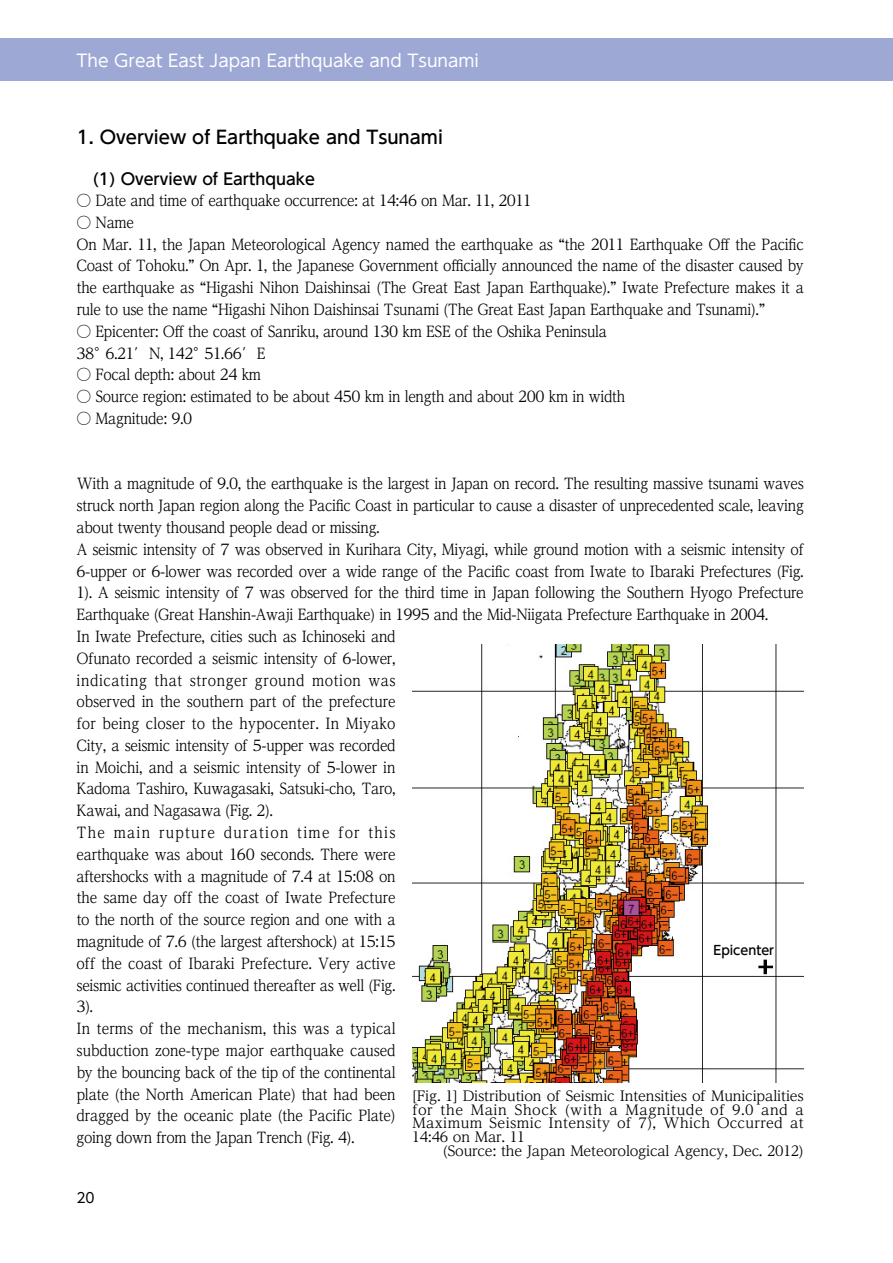
<style>
.page{position:relative;width:893px;height:1263px;background:#fff}
.page>*{position:absolute;margin:0;border:0;box-sizing:border-box;transform-origin:0 0}
.t1{font:500 18px "UD Shin Go Pro";color:#000}
.t2{font:16.95px "UD Shin Go Pr 6";color:#fff}
.t3{font:500 15.9px "UD Shin Go Pr 6";color:#000}
.t4{font:14.85px/21.8px "UD Reimin Pr 6";letter-spacing:-.02em;color:#000;scale:.9 1}
.t5{font:14.85px/21.8px "UD Reimin Pr 6";letter-spacing:-.02em;color:#000}
.t6{font:13.8px/13.8px "UD Reimin Pr 6";letter-spacing:-.005em;color:#000;text-align:justify}
.t7{font:13.8px "UD Shin Go Pr 6";color:#000}
.t8{font:500 12.75px "UD Shin Go Pro";color:#000}
</style>
<div class="page">
<div style="left:0;top:38px;width:893px;height:43px;background:#9ea8d4"></div>
<img style="left:412px;top:644px;width:392px;height:438px">
<div style="left:705px;top:935px;width:69px;height:22px;background:#fff"></div>
<p class="t2" style="left:77px;top:47px;width:404px">The Great East Japan Earthquake and Tsunami</p>
<p class="t1" style="left:77px;top:123px;width:368px">1. Overview of Earthquake and Tsunami</p>
<p class="t3" style="left:77px;top:166px;width:240px">　(1) Overview of Earthquake</p>
<p class="t5" style="left:77px;top:189px;width:457px">○ Date and time of earthquake occurrence: at 14:46 on Mar. 11, 2011</p>
<p class="t5" style="left:77px;top:211px;width:729px">○ Name<br>On Mar. 11, the Japan Meteorological Agency named the earthquake as “the 2011 Earthquake Off the Pacific Coast of Tohoku.” On Apr. 1, the Japanese Government officially announced the name of the disaster caused by the earthquake as “Higashi Nihon Daishinsai (The Great East Japan Earthquake).” Iwate Prefecture makes it a rule to use the name “Higashi Nihon Daishinsai Tsunami (The Great East Japan Earthquake and Tsunami).”</p>
<p class="t5" style="left:77px;top:320px;width:532px">○ Epicenter: Off the coast of Sanriku, around 130 km ESE of the Oshika Peninsula<br>38°6.21′ N, 142°51.66′ E</p>
<p class="t5" style="left:77px;top:363px;width:186px">○ Focal depth: about 24 km</p>
<p class="t5" style="left:77px;top:385px;width:550px">○ Source region: estimated to be about 450 km in length and about 200 km in width</p>
<p class="t5" style="left:77px;top:407px;width:117px">○ Magnitude: 9.0</p>
<p class="t4" style="left:76px;top:472px;width:810px">With a magnitude of 9.0, the earthquake is the largest in Japan on record. The resulting massive tsunami waves struck north Japan region along the Pacific Coast in particular to cause a disaster of unprecedented scale, leaving about twenty thousand people dead or missing.<br>A seismic intensity of 7 was observed in Kurihara City, Miyagi, while ground motion with a seismic intensity of 6-upper or 6-lower was recorded over a wide range of the Pacific coast from Iwate to Ibaraki Prefectures (Fig.<br>1). A seismic intensity of 7 was observed for the third time in Japan following the Southern Hyogo Prefecture Earthquake (Great Hanshin-Awaji Earthquake) in 1995 and the Mid-Niigata Prefecture Earthquake in 2004.<br>In Iwate Prefecture, cities such as Ichinoseki and<br>Ofunato recorded a seismic intensity of 6-lower,<br>indicating that stronger ground motion was<br>observed in the southern part of the prefecture<br>for being closer to the hypocenter. In Miyako<br>City, a seismic intensity of 5-upper was recorded<br>in Moichi, and a seismic intensity of 5-lower in<br>Kadoma Tashiro, Kuwagasaki, Satsuki-cho, Taro,<br>Kawai, and Nagasawa (Fig. 2).<br>The main rupture duration time for this<br>earthquake was about 160 seconds. There were<br>aftershocks with a magnitude of 7.4 at 15:08 on<br>the same day off the coast of Iwate Prefecture<br>to the north of the source region and one with a<br>magnitude of 7.6 (the largest aftershock) at 15:15<br>off the coast of Ibaraki Prefecture. Very active<br>seismic activities continued thereafter as well (Fig.<br>3).<br>In terms of the mechanism, this was a typical<br>subduction zone-type major earthquake caused<br>by the bouncing back of the tip of the continental<br>plate (the North American Plate) that had been<br>dragged by the oceanic plate (the Pacific Plate)<br>going down from the Japan Trench (Fig. 4).</p>
<p class="t8" style="left:714px;top:940px;width:62px">Epicenter</p>
<p class="t6" style="left:412px;top:1088px;width:393px">[Fig. 1] Distribution of Seismic Intensities of Municipalities for the Main Shock (with a Magnitude of 9.0 and a Maximum Seismic Intensity of 7), Which Occurred at 14:46 on Mar. 11</p>
<p class="t6" style="left:442px;top:1143px;width:363px">(Source: the Japan Meteorological Agency, Dec. 2012)</p>
<p class="t7" style="left:77px;top:1186px;width:20px">20</p>
</div>
